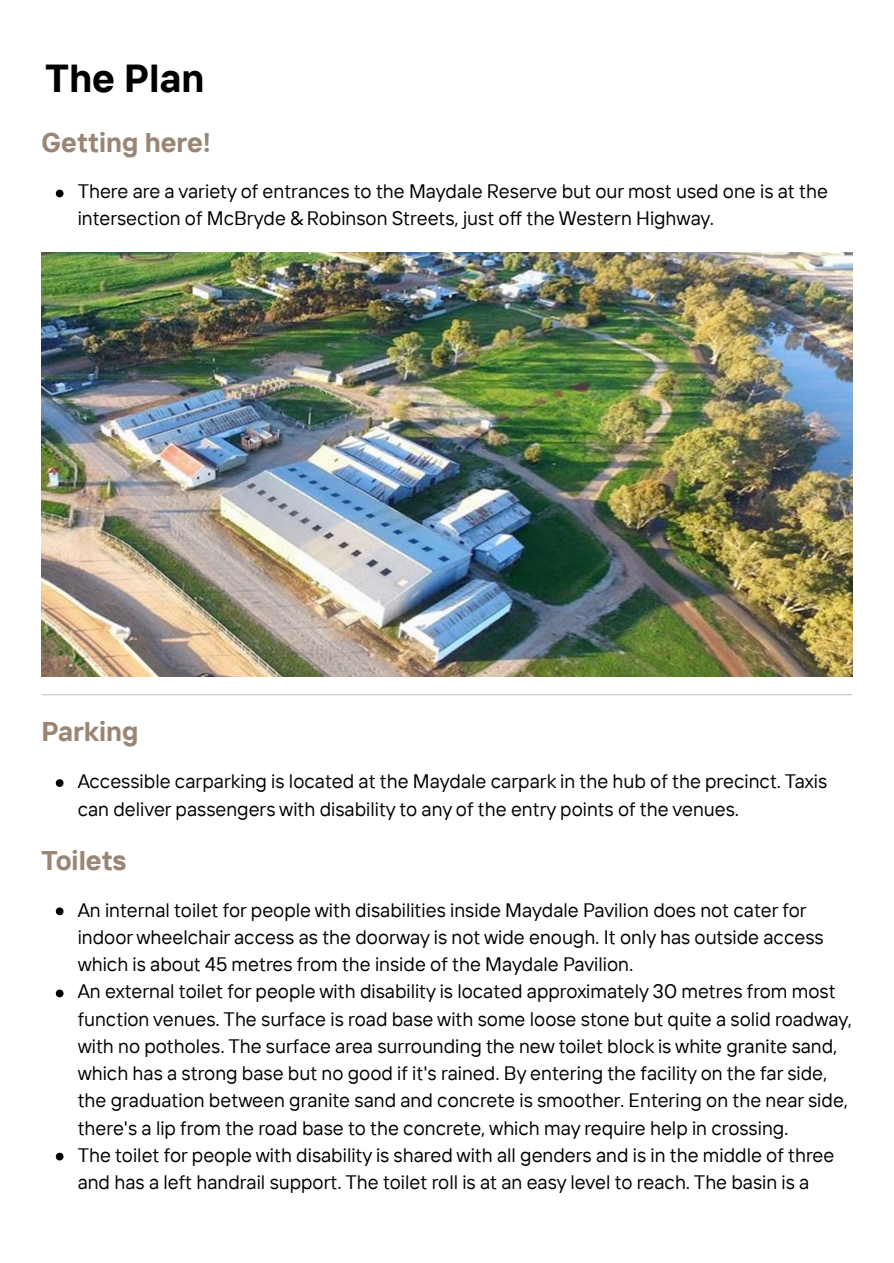
<style>
.page{position:relative;width:894px;height:1263px;background:#fff}
.page>*{position:absolute;margin:0;border:0;box-sizing:border-box;transform-origin:0 0}
.t1{font:700 39px "TT Interphases";color:#000001}
.t2{font:700 27px "TT Interphases";color:#998675}
.t3{font:19.5px/27.5px "TT Interphases";color:#000001}
</style>
<div class="page">
<svg style="left:56px;top:190px;width:7px;height:7px"></svg>
<img style="left:42px;top:252px;width:810px;height:424px">
<hr style="left:42px;top:694px;width:809px;height:1px;background:#bfc3c8">
<svg style="left:56px;top:779px;width:7px;height:8px"></svg>
<svg style="left:56px;top:907px;width:7px;height:8px"></svg>
<svg style="left:56px;top:990px;width:7px;height:7px"></svg>
<svg style="left:56px;top:1153px;width:7px;height:7px"></svg>
<p class="t1" style="left:46px;top:53px;width:160px">The Plan</p>
<h2 class="t2" style="left:42px;top:125px;width:171px">Getting here!</h2>
<p class="t3" style="left:78px;top:177px;width:751px;line-height:27px">There are a variety of entrances to the Maydale Reserve but our most used one is at the intersection of McBryde &amp; Robinson Streets, just off the Western Highway.</p>
<h2 class="t2" style="left:42px;top:714px;width:98px">Parking</h2>
<p class="t3" style="left:78px;top:766px;width:750px;line-height:28.2px">Accessible carparking is located at the Maydale carpark in the hub of the precinct. Taxis can deliver passengers with disability to any of the entry points of the venues.</p>
<h2 class="t2" style="left:42px;top:843px;width:86px">Toilets</h2>
<p class="t3" style="left:78px;top:896px;width:747px;line-height:27px">An internal toilet for people with disabilities inside Maydale Pavilion does not cater for indoor wheelchair access as the doorway is not wide enough. It only has outside access which is about 45 metres from the inside of the Maydale Pavilion.</p>
<p class="t3" style="left:78px;top:977px;width:775px">An external toilet for people with disability is located approximately 30 metres from most function venues. The surface is road base with some loose stone but quite a solid roadway, with no potholes. The surface area surrounding the new toilet block is white granite sand, which has a strong base but no good if it's rained. By entering the facility on the far side, the graduation between granite sand and concrete is smoother. Entering on the near side, there's a lip from the road base to the concrete, which may require help in crossing.</p>
<p class="t3" style="left:78px;top:1141px;width:758px;line-height:27px">The toilet for people with disability is shared with all genders and is in the middle of three and has a left handrail support. The toilet roll is at an easy level to reach. The basin is a</p>
</div>
